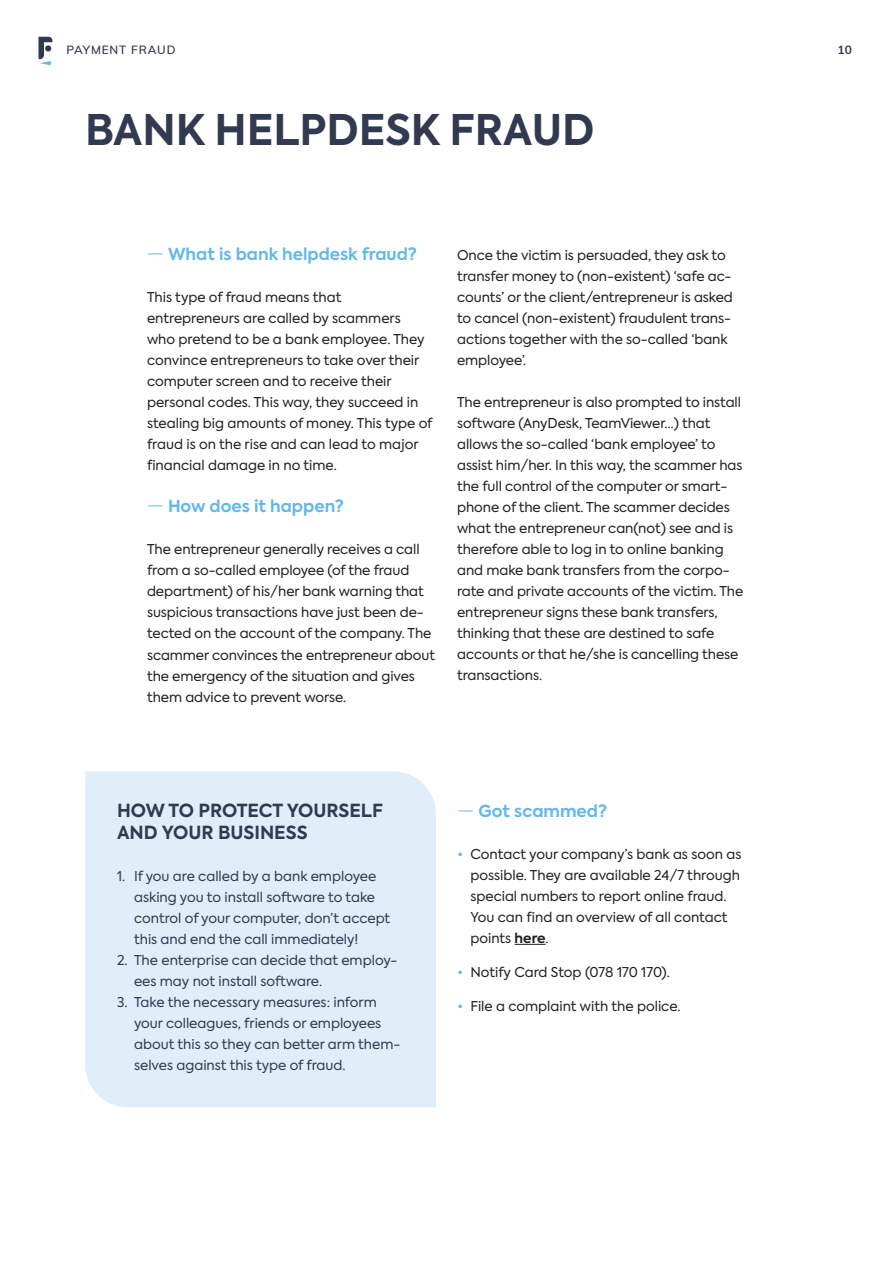
<style>
.page{position:relative;width:893px;height:1263px;background:#fff}
.page>*{position:absolute;margin:0;border:0;box-sizing:border-box;transform-origin:0 0}
.t1{font:700 42px "Axiforma";color:#313a50}
.Body{font:700 18px/22.5px "Axiforma";color:#313a50}
.Body-2{font:700 16.5px "Axiforma";color:#64b9e8}
.Body-3{font:13.5px/21px "Axiforma";letter-spacing:-.005em;color:#231f20}
.Body-4{font:13.5px/21px "Axiforma";color:#313a50}
.t2{font:700 12px "Muli";color:#313a50}
.t3{font:600 11.7px "Muli";letter-spacing:.075em;color:#313a50}
.s1{font-weight:300}
.s2{color:#64b9e8}
.s3{font-weight:700}
</style>
<div class="page">
<svg style="left:38px;top:37px;width:15px;height:28px"></svg>
<div style="left:85px;top:771px;width:351px;height:336px;background:#dfeef9"></div>
<hr style="left:515px;top:944px;width:31px;height:1px;background:#231f20">
<p class="t3" style="left:67px;top:41px;width:110px">PAYMENT FRAUD</p>
<p class="t2" style="left:837px;top:41px;width:16px">10</p>
<p class="t1" style="left:85px;top:101px;width:511px">BANK HELPDESK FRAUD</p>
<p class="Body-2" style="left:147px;top:243px;width:271px"><span class="s1">—</span> What is bank helpdesk fraud?</p>
<p class="Body-3" style="left:147px;top:287px;width:287px">This type of fraud means that entrepreneurs are called by scammers<br>who pretend to be a bank employee. They convince entrepreneurs to take over their computer screen and to receive their personal codes. This way, they succeed in stealing big amounts of money. This type of fraud is on the rise and can lead to major financial damage in no time.</p>
<p class="Body-2" style="left:147px;top:495px;width:198px"><span class="s1">—</span> How does it happen?</p>
<p class="Body-3" style="left:147px;top:539px;width:290px">The entrepreneur generally receives a call from a so-called employee (of the fraud department) of his/her bank warning that suspicious transactions have just been de&shy;tected on the account of the company. The scammer convinces the entrepreneur about the emergency of the situation and gives them advice to prevent worse.</p>
<p class="Body-3" style="left:457px;top:244px;width:277px">Once the victim is persuaded, they ask to transfer money to (non-existent) ‘safe ac&shy;counts’ or the client/entrepreneur is asked to cancel (non-existent) fraudulent trans&shy;actions together with the so-called ‘bank employee’.</p>
<p class="Body-3" style="left:457px;top:391px;width:288px">The entrepreneur is also prompted to install software (AnyDesk, TeamViewer…) that allows the so-called ‘bank employee’ to assist him/her. In this way, the scammer has the full control of the computer or smart&shy;phone of the client. The scammer decides what the entrepreneur can(not) see and is therefore able to log in to online banking and make bank transfers from the corpo&shy;rate and private accounts of the victim. The entrepreneur signs these bank transfers, thinking that these are destined to safe accounts or that he/she is cancelling these transactions.</p>
<p class="Body" style="left:117px;top:799px;width:267px">HOW TO PROTECT YOURSELF<br>AND YOUR BUSINESS</p>
<p class="Body-4" style="left:134px;top:866px;width:258px;text-indent:-17px">1. If you are called by a bank employee asking you to install software to take control of your computer, don’t accept this and end the call immediately!</p>
<p class="Body-4" style="left:134px;top:950px;width:265px;text-indent:-17px">2. The enterprise can decide that employ&shy;ees may not install software.</p>
<p class="Body-4" style="left:134px;top:992px;width:268px;text-indent:-17px">3. Take the necessary measures: inform your colleagues, friends or employees about this so they can better arm them&shy;selves against this type of fraud.</p>
<p class="Body-2" style="left:458px;top:800px;width:151px"><span class="s1">—</span> Got scammed?</p>
<p class="Body-3" style="left:470px;top:844px;width:273px;text-indent:-13px"><span class="s2">•</span> Contact your company’s bank as soon as possible. They are available 24/7 through special numbers to report online fraud.<br>You can find an overview of all contact points <span class="s3">here</span>.</p>
<p class="Body-3" style="left:458px;top:961px;width:214px"><span class="s2">•</span> Notify Card Stop (078 170 170).</p>
<p class="Body-3" style="left:458px;top:995px;width:225px"><span class="s2">•</span> File a complaint with the police.</p>
</div>
